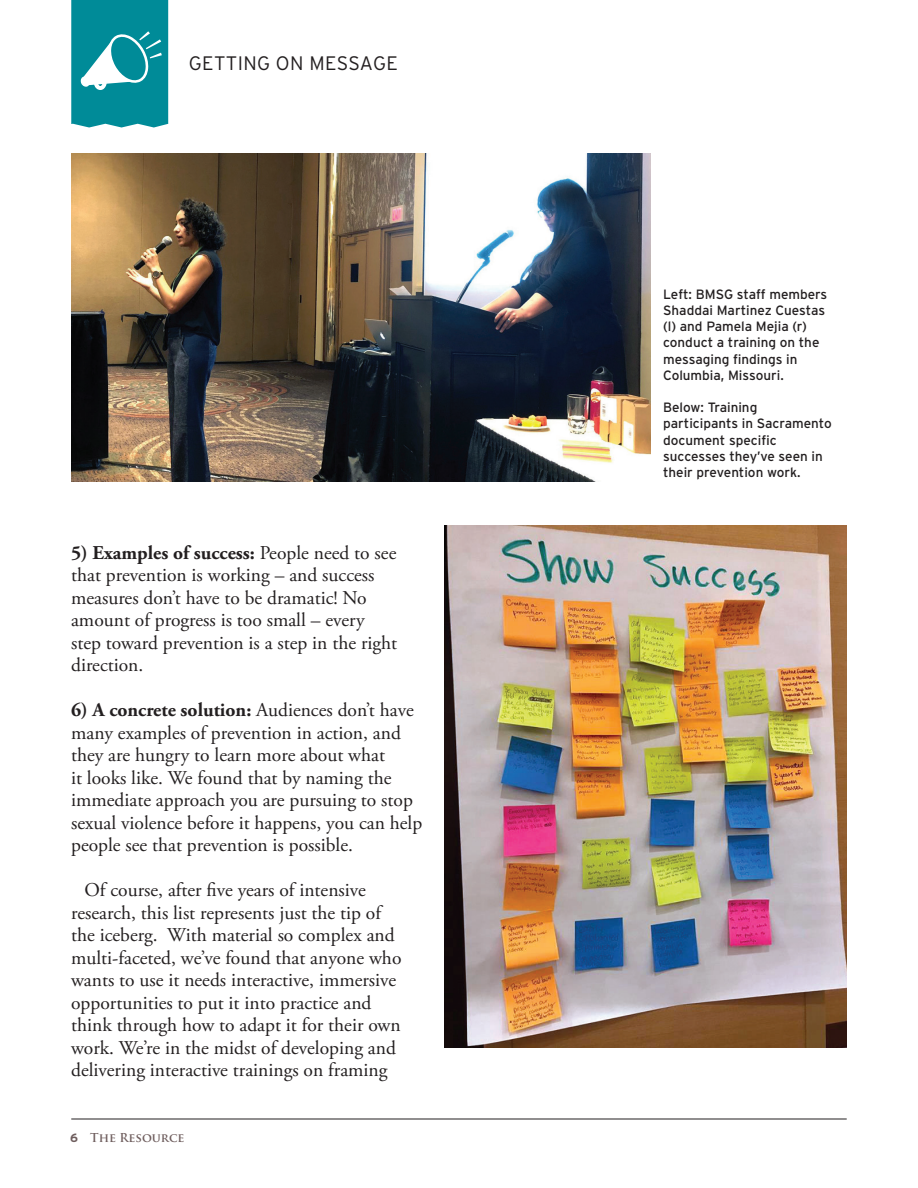
<style>
.page{position:relative;width:918px;height:1188px;background:#fff}
.page>*{position:absolute;margin:0;border:0;box-sizing:border-box;transform-origin:0 0}
.Body_text_no_indent{font:19.5px/22.5px "Adobe Garamond Pro";color:#231f20}
.Body_text_indent{font:19.5px/22.5px "Adobe Garamond Pro";color:#231f20}
.t1{font:300 19.5px "Interstate";letter-spacing:.02em;color:#231f20}
.t2{font:13.5px/16.2px "Interstate";color:#231f20}
.t3{font:700 12px "Trajan Pro";color:#6f5e5e}
.s1{font-weight:700}
.s2{font-family:"Interstate"}
</style>
<div class="page">
<hr style="left:71px;top:1119px;width:776px;height:1px;background:#231f20">
<img style="left:71px;top:153px;width:579px;height:329px">
<svg style="left:71px;top:0;width:97px;height:128px;background:#1f99a4"></svg>
<img style="left:445px;top:525px;width:402px;height:522px">
<p class="t1" style="left:189px;top:51px;width:210px">GETTING ON MESSAGE</p>
<p class="Body_text_no_indent" style="left:71px;top:542px;width:328px"><span class="s1">5) Examples of success:</span> People need to see that prevention is working – and success measures don’t have to be dramatic! No amount of progress is too small – every step toward prevention is a step in the right direction.</p>
<p class="Body_text_no_indent" style="left:71px;top:699px;width:353px"><span class="s1">6) A concrete solution:</span> Audiences don’t have many examples of prevention in action, and they are hungry to learn more about what<br>it looks like. We found that by naming the immediate approach you are pursuing to stop sexual violence before it happens, you can help people see that prevention is possible.</p>
<p class="Body_text_indent" style="left:71px;top:879px;width:332px;text-indent:13px">Of course, after five years of intensive research, this list represents just the tip of the iceberg. With material so complex and multi-faceted, we’ve found that anyone who wants to use it needs interactive, immersive opportunities to put it into practice and think through how to adapt it for their own work. We’re in the midst of developing and delivering interactive trainings on framing</p>
<p class="t3" style="left:70px;top:1130px;width:116px"><span class="s2">6</span> The Resource</p>
<p class="t2" style="left:663px;top:286px;width:166px">Left: BMSG staff members<br>Shaddai Martinez Cuestas (l) and Pamela Mejia (r) conduct a training on the messaging findings in<br>Columbia, Missouri.</p>
<p class="t2" style="left:663px;top:399px;width:170px">Below: Training participants in Sacramento document specific successes they’ve seen in their prevention work.</p>
</div>
